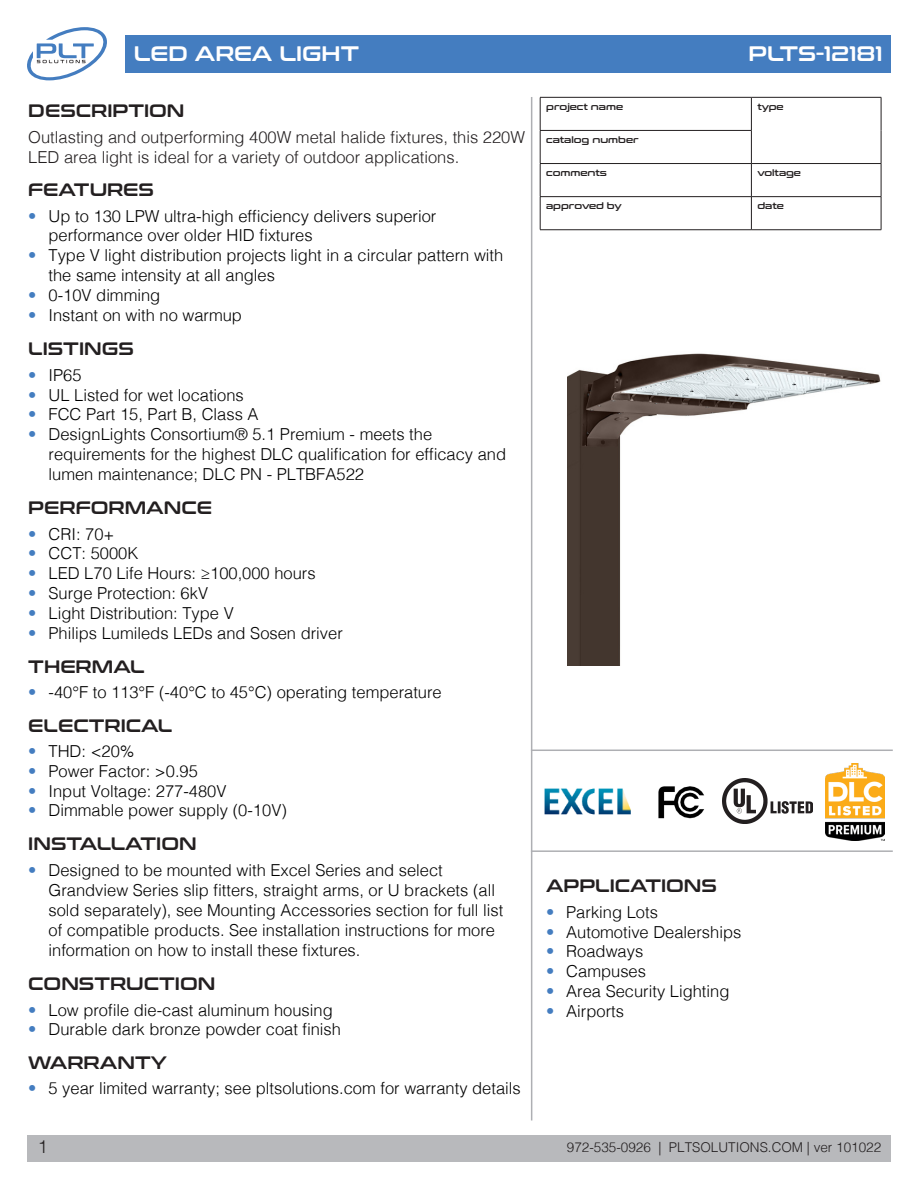
<style>
.page{position:relative;width:918px;height:1188px;background:#fff}
.page>*{position:absolute;margin:0;border:0;box-sizing:border-box;transform-origin:0 0}
.t1{font:21px "Conthrax Sb";color:#fff}
.t2{font:18px "Conthrax Sb";color:#231f20}
.t3{font:300 18px "Helvetica";color:#231f20}
.t4{font:300 16.5px/19.8px "Helvetica";color:#000}
.PLT_Body{font:300 16.5px "Helvetica";color:#231f20}
.t5{font:300 13.5px "Helvetica";color:#231f20}
.t6{font:9px "Conthrax Sb";color:#231f20}
.s1{color:#447dc0}
</style>
<div class="page">
<div style="left:27px;top:1135px;width:864px;height:27px;background:#b8b9bc"></div>
<svg style="left:27px;top:27px;width:80px;height:54px"></svg>
<div style="left:125px;top:35px;width:766px;height:37px;background:#447dc0"></div>
<hr style="left:531px;top:97px;width:1px;height:1023px;background:#aeafb3">
<hr style="left:540px;top:97px;width:211px;height:1px;background:#231f20">
<hr style="left:540px;top:98px;width:1px;height:32px;background:#231f20">
<hr style="left:751px;top:97px;width:130px;height:1px;background:#231f20">
<hr style="left:751px;top:98px;width:1px;height:32px;background:#231f20">
<hr style="left:881px;top:98px;width:1px;height:32px;background:#231f20">
<hr style="left:540px;top:130px;width:212px;height:1px;background:#231f20">
<hr style="left:540px;top:131px;width:1px;height:32px;background:#231f20">
<hr style="left:751px;top:131px;width:1px;height:32px;background:#231f20">
<hr style="left:881px;top:130px;width:1px;height:33px;background:#231f20">
<hr style="left:540px;top:163px;width:211px;height:1px;background:#231f20">
<hr style="left:540px;top:164px;width:1px;height:32px;background:#231f20">
<hr style="left:751px;top:163px;width:130px;height:1px;background:#231f20">
<hr style="left:751px;top:164px;width:1px;height:32px;background:#231f20">
<hr style="left:881px;top:164px;width:1px;height:32px;background:#231f20">
<hr style="left:540px;top:196px;width:211px;height:1px;background:#231f20">
<hr style="left:540px;top:197px;width:1px;height:33px;background:#231f20">
<hr style="left:751px;top:196px;width:130px;height:1px;background:#231f20">
<hr style="left:751px;top:197px;width:1px;height:33px;background:#231f20">
<hr style="left:881px;top:197px;width:1px;height:33px;background:#231f20">
<hr style="left:540px;top:229px;width:211px;height:1px;background:#231f20">
<hr style="left:751px;top:229px;width:130px;height:1px;background:#231f20">
<hr style="left:531px;top:750px;width:362px;height:1px;background:#aeafb3">
<hr style="left:531px;top:850px;width:362px;height:2px;background:#aeafb3">
<img style="left:568px;top:353px;width:313px;height:313px">
<img style="left:658px;top:786px;width:47px;height:33px">
<img style="left:544px;top:788px;width:86px;height:26px">
<img style="left:723px;top:778px;width:90px;height:46px">
<img style="left:825px;top:763px;width:60px;height:77px">
<p class="t1" style="left:134px;top:38px;width:227px">LED AREA LIGHT</p>
<p class="t1" style="left:749px;top:38px;width:136px">PLTS-12181</p>
<p class="t2" style="left:28px;top:97px;width:158px">DESCRIPTION</p>
<p class="PLT_Body" style="left:28px;top:123px;width:498px">Outlasting and outperforming 400W metal halide fixtures, this 220W</p>
<p class="PLT_Body" style="left:28px;top:143px;width:432px">LED area light is ideal for a variety of outdoor applications.</p>
<p class="t2" style="left:28px;top:176px;width:127px">FEATURES</p>
<p class="t4" style="left:49px;top:205px;width:389px;text-indent:-20px"><span class="s1">•</span> Up to 130 LPW ultra-high efficiency delivers superior performance over older HID fixtures</p>
<p class="t4" style="left:49px;top:244px;width:456px;text-indent:-20px"><span class="s1">•</span> Type V light distribution projects light in a circular pattern with the same intensity at all angles</p>
<p class="t4" style="left:28px;top:284px;width:134px"><span class="s1">•</span> 0-10V dimming</p>
<p class="t4" style="left:28px;top:304px;width:215px"><span class="s1">•</span> Instant on with no warmup</p>
<p class="t2" style="left:28px;top:335px;width:107px">LISTINGS</p>
<p class="t4" style="left:28px;top:364px;width:55px"><span class="s1">•</span> IP65</p>
<p class="t4" style="left:28px;top:384px;width:217px"><span class="s1">•</span> UL Listed for wet locations</p>
<p class="t4" style="left:28px;top:403px;width:232px"><span class="s1">•</span> FCC Part 15, Part B, Class A</p>
<p class="t4" style="left:49px;top:423px;width:459px;text-indent:-20px"><span class="s1">•</span> DesignLights Consortium® 5.1 Premium - meets the requirements for the highest DLC qualification for efficacy and lumen maintenance; DLC PN - PLTBFA522</p>
<p class="t2" style="left:28px;top:494px;width:185px">PERFORMANCE</p>
<p class="t4" style="left:28px;top:523px;width:88px"><span class="s1">•</span> CRI: 70+</p>
<p class="t4" style="left:28px;top:542px;width:112px"><span class="s1">•</span> CCT: 5000K</p>
<p class="t4" style="left:28px;top:562px;width:289px"><span class="s1">•</span> LED L70 Life Hours: ≥100,000 hours</p>
<p class="t4" style="left:28px;top:582px;width:181px"><span class="s1">•</span> Surge Protection: 6kV</p>
<p class="t4" style="left:28px;top:602px;width:207px"><span class="s1">•</span> Light Distribution: Type V</p>
<p class="t4" style="left:28px;top:622px;width:316px"><span class="s1">•</span> Philips Lumileds LEDs and Sosen driver</p>
<p class="t2" style="left:28px;top:653px;width:118px">THERMAL</p>
<p class="t4" style="left:28px;top:681px;width:415px"><span class="s1">•</span> -40°F to 113°F (-40°C to 45°C) operating temperature</p>
<p class="t2" style="left:28px;top:712px;width:146px">ELECTRICAL</p>
<p class="t4" style="left:28px;top:740px;width:108px"><span class="s1">•</span> THD: &lt;20%</p>
<p class="t4" style="left:28px;top:760px;width:171px"><span class="s1">•</span> Power Factor: &gt;0.95</p>
<p class="t4" style="left:28px;top:780px;width:200px"><span class="s1">•</span> Input Voltage: 277-480V</p>
<p class="t4" style="left:28px;top:800px;width:260px"><span class="s1">•</span> Dimmable power supply (0-10V)</p>
<p class="t2" style="left:28px;top:830px;width:170px">INSTALLATION</p>
<p class="t4" style="left:49px;top:860px;width:456px;text-indent:-20px"><span class="s1">•</span> Designed to be mounted with Excel Series and select Grandview Series slip fitters, straight arms, or U brackets (all sold separately), see Mounting Accessories section for full list of compatible products. See installation instructions for more information on how to install these fixtures.</p>
<p class="t2" style="left:28px;top:970px;width:189px">CONSTRUCTION</p>
<p class="t4" style="left:28px;top:999px;width:306px"><span class="s1">•</span> Low profile die-cast aluminum housing</p>
<p class="t4" style="left:28px;top:1019px;width:314px"><span class="s1">•</span> Durable dark bronze powder coat finish</p>
<p class="t2" style="left:28px;top:1048px;width:140px">WARRANTY</p>
<p class="t4" style="left:28px;top:1077px;width:494px"><span class="s1">•</span> 5 year limited warranty; see pltsolutions.com for warranty details</p>
<p class="t3" style="left:38px;top:1132px;width:12px">1</p>
<p class="t6" style="left:546px;top:100px;width:78px">project name</p>
<p class="t6" style="left:757px;top:100px;width:28px">type</p>
<p class="t6" style="left:546px;top:133px;width:94px">catalog number</p>
<p class="t6" style="left:546px;top:166px;width:62px">comments</p>
<p class="t6" style="left:757px;top:166px;width:45px">voltage</p>
<p class="t6" style="left:546px;top:199px;width:77px">approved by</p>
<p class="t6" style="left:757px;top:199px;width:28px">date</p>
<p class="t2" style="left:546px;top:872px;width:172px">APPLICATIONS</p>
<p class="t4" style="left:546px;top:901px;width:113px"><span class="s1">•</span> Parking Lots</p>
<p class="t4" style="left:546px;top:921px;width:197px"><span class="s1">•</span> Automotive Dealerships</p>
<p class="t4" style="left:546px;top:941px;width:99px"><span class="s1">•</span> Roadways</p>
<p class="t4" style="left:546px;top:960px;width:102px"><span class="s1">•</span> Campuses</p>
<p class="t4" style="left:546px;top:980px;width:185px"><span class="s1">•</span> Area Security Lighting</p>
<p class="t4" style="left:546px;top:1000px;width:79px"><span class="s1">•</span> Airports</p>
<p class="t5" style="left:567px;top:1136px;width:316px">972-535-0926 | PLTSOLUTIONS.COM | ver 101022</p>
</div>
